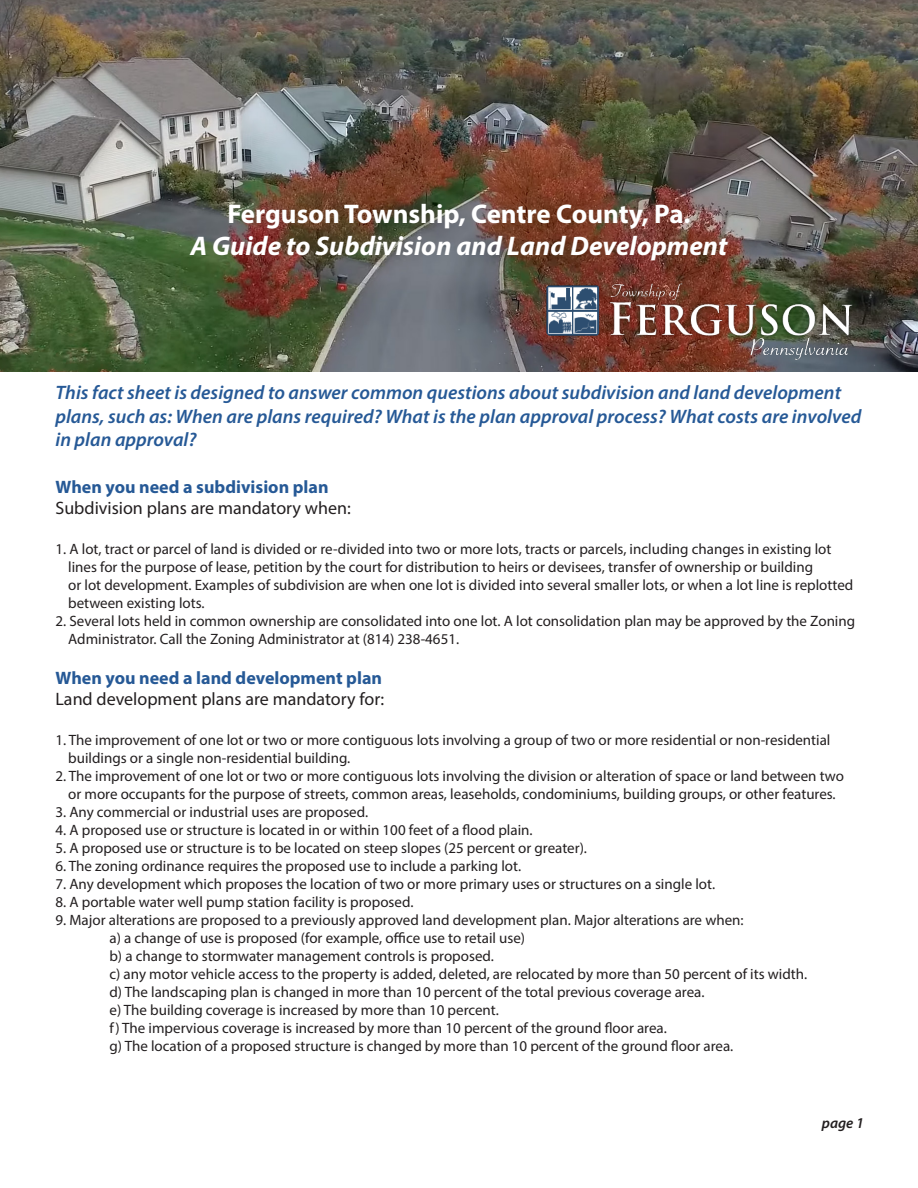
<style>
.page{position:relative;width:918px;height:1188px;background:#fff}
.page>*{position:absolute;margin:0;border:0;box-sizing:border-box;transform-origin:0 0}
.t1{font:italic 700 27px/32.4px "Myriad Pro";color:#fff;text-align:center}
.t2{font:italic 600 19.5px/23.4px "Myriad Pro";color:#265996}
.t3{font:18px "Myriad Pro";color:#231f20}
.t4{font:700 18px "Myriad Pro";color:#265996}
.t5{font:15px/18px "Myriad Pro";color:#231f20}
.t6{font:italic 600 15px "Myriad Pro";color:#231f20}
.s1{font-style:normal}
</style>
<div class="page">
<img style="left:0;top:0;width:918px;height:372px">
<img style="left:544px;top:281px;width:313px;height:84px">
<p class="t1" style="left:190px;top:197px;width:539px"><span class="s1">Ferguson Township, Centre County, Pa.<br></span>A Guide to Subdivision and Land Development</p>
<p class="t2" style="left:56px;top:380px;width:807px">This fact sheet is designed to answer common questions about subdivision and land development plans, such as: When are plans required? What is the plan approval process? What costs are involved in plan approval?</p>
<p class="t4" style="left:56px;top:475px;width:275px">When you need a subdivision plan</p>
<p class="t3" style="left:56px;top:497px;width:297px">Subdivision plans are mandatory when:</p>
<p class="t5" style="left:68px;top:540px;width:787px;text-indent:-13px">1. A lot, tract or parcel of land is divided or re-divided into two or more lots, tracts or parcels, including changes in existing lot lines for the purpose of lease, petition by the court for distribution to heirs or devisees, transfer of ownership or building<br>or lot development. Examples of subdivision are when one lot is divided into several smaller lots, or when a lot line is replotted between existing lots.</p>
<p class="t5" style="left:68px;top:612px;width:788px;text-indent:-13px">2. Several lots held in common ownership are consolidated into one lot. A lot consolidation plan may be approved by the Zoning<br>Administrator. Call the Zoning Administrator at (814) 238-4651.</p>
<p class="t4" style="left:56px;top:666px;width:328px">When you need a land development plan</p>
<p class="t3" style="left:56px;top:688px;width:330px">Land development plans are mandatory for:</p>
<p class="t5" style="left:68px;top:730px;width:764px;text-indent:-13px">1. The improvement of one lot or two or more contiguous lots involving a group of two or more residential or non-residential buildings or a single non-residential building.</p>
<p class="t5" style="left:56px;top:766px;width:790px;text-align:center">2. The improvement of one lot or two or more contiguous lots involving the division or alteration of space or land between two or more occupants for the purpose of streets, common areas, leaseholds, condominiums, building groups, or other features.</p>
<p class="t5" style="left:56px;top:802px;width:314px">3. Any commercial or industrial uses are proposed.</p>
<p class="t5" style="left:56px;top:820px;width:479px">4. A proposed use or structure is located in or within 100 feet of a flood plain.</p>
<p class="t5" style="left:56px;top:838px;width:533px">5. A proposed use or structure is to be located on steep slopes (25 percent or greater).</p>
<p class="t5" style="left:56px;top:856px;width:467px">6. The zoning ordinance requires the proposed use to include a parking lot.</p>
<p class="t5" style="left:56px;top:874px;width:661px">7. Any development which proposes the location of two or more primary uses or structures on a single lot.</p>
<p class="t5" style="left:56px;top:892px;width:359px">8. A portable water well pump station facility is proposed.</p>
<p class="t5" style="left:56px;top:910px;width:690px">9. Major alterations are proposed to a previously approved land development plan. Major alterations are when:</p>
<p class="t5" style="left:110px;top:928px;width:417px">a) a change of use is proposed (for example, office use to retail use) b) a change to stormwater management controls is proposed.</p>
<p class="t5" style="left:110px;top:964px;width:699px">c) any motor vehicle access to the property is added, deleted, are relocated by more than 50 percent of its width. d) The landscaping plan is changed in more than 10 percent of the total previous coverage area.<br>e) The building coverage is increased by more than 10 percent.</p>
<p class="t5" style="left:110px;top:1018px;width:559px">f) The impervious coverage is increased by more than 10 percent of the ground floor area.</p>
<p class="t5" style="left:110px;top:1036px;width:625px">g) The location of a proposed structure is changed by more than 10 percent of the ground floor area.</p>
<p class="t6" style="left:822px;top:1113px;width:44px">page 1</p>
</div>
